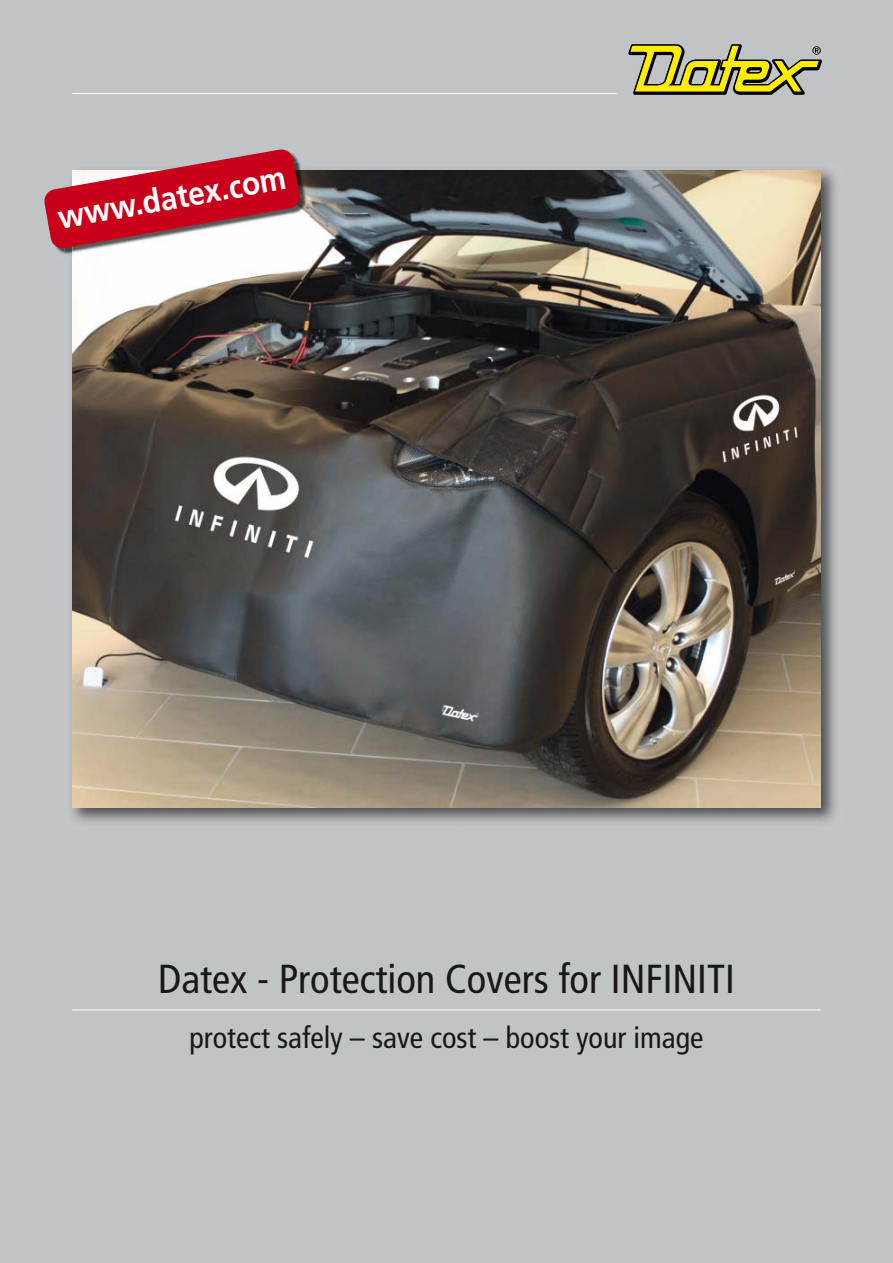
<style>
.page{position:relative;width:893px;height:1263px;background:#c1c4c7}
.page>*{position:absolute;margin:0;border:0;box-sizing:border-box;transform-origin:0 0}
.t1{font:condensed 40.5px "Frutiger";color:#1a171c}
.t2{font:700 33px "Frutiger";color:#fff;scale:.9 1}
.t3{font:condensed 30px "Frutiger";color:#1a171c}
</style>
<div class="page">
<hr style="left:72px;top:93px;width:545px;height:1px;background:#fff">
<svg style="left:628px;top:44px;width:194px;height:51px"></svg>
<hr style="left:72px;top:1009px;width:749px;height:1px;background:#fff">
<img style="left:72px;top:169px;width:764px;height:653px">
<img style="left:72px;top:170px;width:749px;height:638px">
<img style="left:57px;top:249px;width:8px;height:5px">
<img style="left:72px;top:170px;width:242px;height:88px">
<svg style="left:44px;top:149px;width:257px;height:100px"></svg>
<p class="t2" style="left:56px;top:204px;width:258px;rotate:-10deg">www.datex.com</p>
<h1 class="t1" style="left:158px;top:962px;width:578px">Datex - Protection Covers for INFINITI</h1>
<p class="t3" style="left:189px;top:1026px;width:516px">protect safely – save cost – boost your image</p>
</div>
